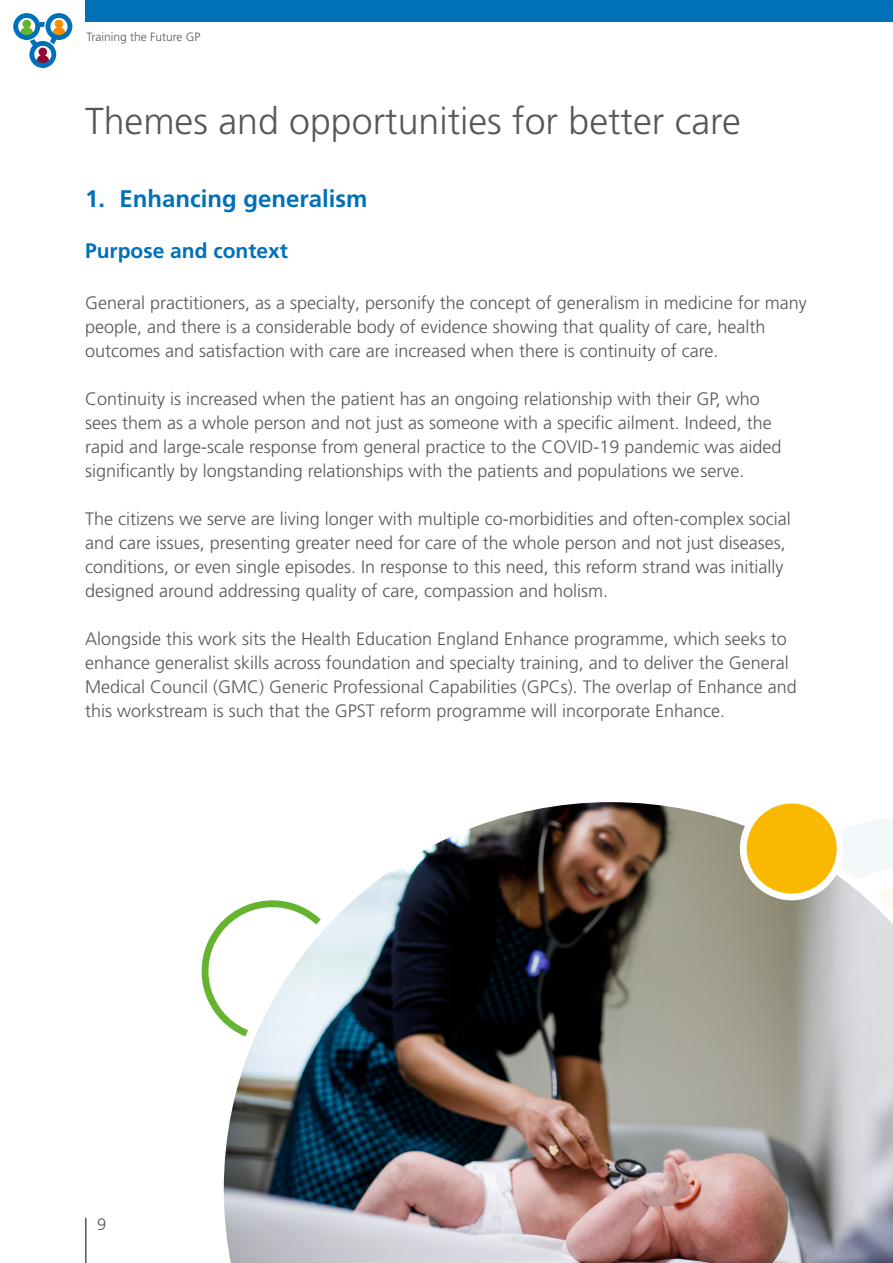
<style>
.page{position:relative;width:893px;height:1263px;background:#fff}
.page>*{position:absolute;margin:0;border:0;box-sizing:border-box;transform-origin:0 0}
.Section_Title{font:300 37.5px "Frutiger LT Pro";color:#575756}
.Sub_Heading{font:700 24px "Frutiger LT Pro";color:#0071b9}
.SmallSection_Heading{font:700 21px "Frutiger LT Pro";color:#0071b9}
.Body_Text{font:300 18px/24px "Frutiger LT Pro";color:#575756}
.t1{font:300 16.5px "Frutiger LT Pro";color:#575756}
.t2{font:300 12px "Frutiger LT Pro";color:#575756}
</style>
<div class="page">
<hr style="left:85px;top:1218px;width:2px;height:45px;background:#575756">
<div style="left:86px;top:0;width:807px;height:21px;background:#0071b9"></div>
<svg style="left:13px;top:13px;width:59px;height:55px"></svg>
<img style="left:215px;top:802px;width:678px;height:461px">
<div style="left:743px;top:800px;width:97px;height:97px;background:#fbb800;border-radius:50%"></div>
<div style="left:740px;top:797px;width:103px;height:103px;border:7px solid #fff;border-radius:50%"></div>
<p class="t2" style="left:87px;top:30px;width:116px">Training the Future GP</p>
<p class="Section_Title" style="left:85px;top:100px;width:657px">Themes and opportunities for better care</p>
<p class="Sub_Heading" style="left:85px;top:184px;width:284px">1. Enhancing generalism</p>
<p class="SmallSection_Heading" style="left:85px;top:238px;width:205px">Purpose and context</p>
<p class="Body_Text" style="left:85px;top:291px;width:723px">General practitioners, as a specialty, personify the concept of generalism in medicine for many people, and there is a considerable body of evidence showing that quality of care, health outcomes and satisfaction with care are increased when there is continuity of care.</p>
<p class="Body_Text" style="left:85px;top:387px;width:698px">Continuity is increased when the patient has an ongoing relationship with their GP, who sees them as a whole person and not just as someone with a specific ailment. Indeed, the rapid and large-scale response from general practice to the COVID-19 pandemic was aided significantly by longstanding relationships with the patients and populations we serve.</p>
<p class="Body_Text" style="left:85px;top:507px;width:707px">The citizens we serve are living longer with multiple co-morbidities and often-complex social and care issues, presenting greater need for care of the whole person and not just diseases, conditions, or even single episodes. In response to this need, this reform strand was initially designed around addressing quality of care, compassion and holism.</p>
<p class="Body_Text" style="left:85px;top:627px;width:713px">Alongside this work sits the Health Education England Enhance programme, which seeks to enhance generalist skills across foundation and specialty training, and to deliver the General Medical Council (GMC) Generic Professional Capabilities (GPCs). The overlap of Enhance and this workstream is such that the GPST reform programme will incorporate Enhance.</p>
<p class="t1" style="left:97px;top:1215px;width:11px">9</p>
</div>
